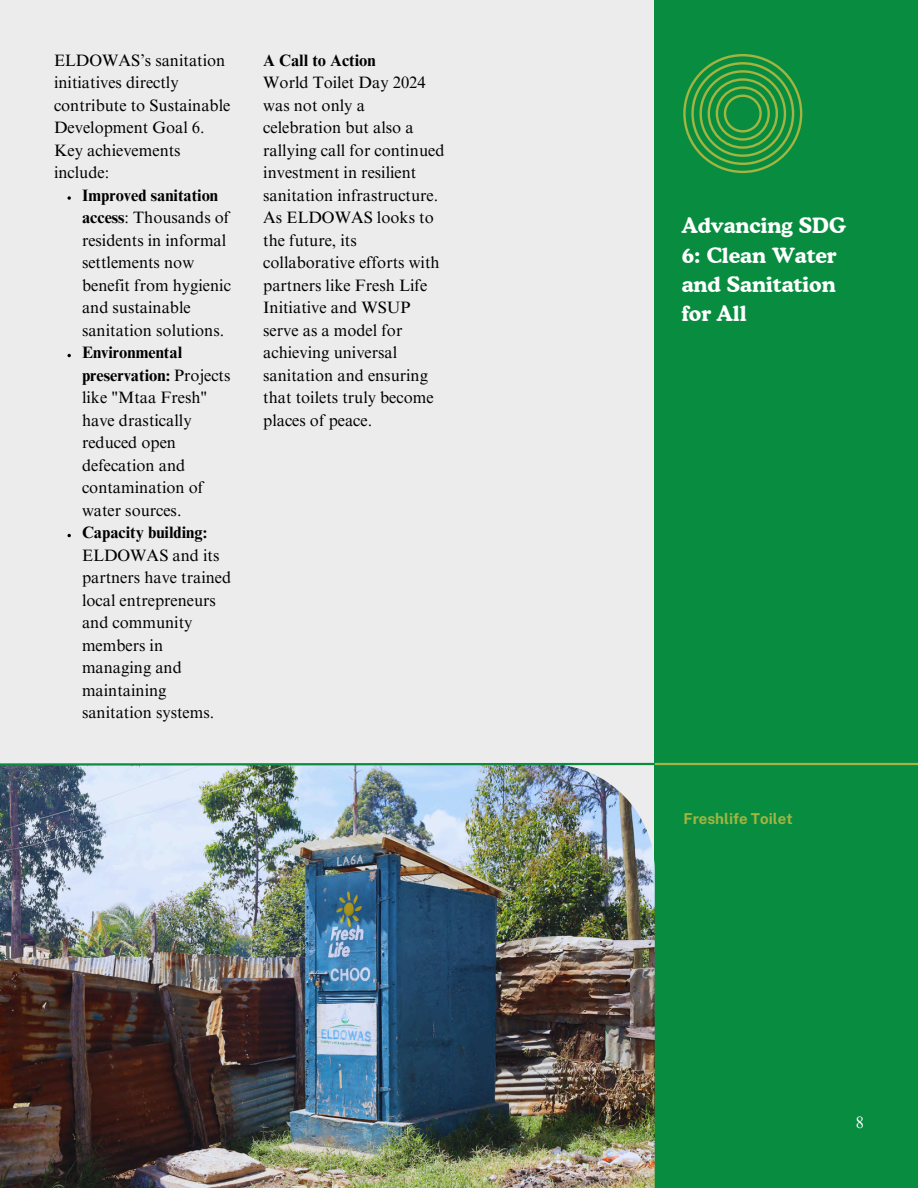
<style>
.page{position:relative;width:918px;height:1188px;background:#edeced}
.page>*{position:absolute;margin:0;border:0;box-sizing:border-box;transform-origin:0 0}
.t1{font:700 21px/29.2px "Cooper BT";color:#fff}
.t2{font:16.5px/22.5px "Times NRMT Pro";color:#000001}
.t3{font:700 16.5px "Times NRMT Pro";color:#000001}
.t4{font:16.5px "Times NRMT Pro";color:#fff}
.t5{font:700 15px "Public Sans";color:#a3b440}
.s1{font-weight:700}
</style>
<div class="page">
<div style="left:655px;top:0;width:263px;height:1188px;background:#088d40"></div>
<svg style="left:683px;top:54px;width:119px;height:119px;background:#2d9640"></svg>
<img style="left:0;top:767px;width:654px;height:421px">
<svg style="left:0;top:762px;width:657px;height:5px"></svg>
<hr style="left:655px;top:763px;width:263px;height:2px;background:#a3b440">
<svg style="left:68px;top:196px;width:3px;height:4px"></svg>
<h1 class="t2" style="left:54px;top:51px;width:178px">ELDOWAS’s sanitation initiatives directly contribute to Sustainable<br>Development Goal 6.<br>Key achievements include:</h1>
<p class="t2" style="left:82px;top:186px;width:150px"><span class="s1">Improved sanitation access</span>: Thousands of residents in informal settlements now benefit from hygienic and sustainable sanitation solutions.</p>
<h2 class="t2" style="left:82px;top:344px;width:150px"><span class="s1">Environmental preservation:</span> Projects like "Mtaa Fresh" have drastically reduced open defecation and contamination of water sources.</h2>
<p class="t2" style="left:82px;top:524px;width:151px"><span class="s1">Capacity building:<br></span>ELDOWAS and its partners have trained local entrepreneurs and community members in managing and maintaining sanitation systems.</p>
<p class="t3" style="left:263px;top:54px;width:114px">A Call to Action</p>
<p class="t2" style="left:263px;top:74px;width:183px">World Toilet Day 2024 was not only a celebration but also a rallying call for continued investment in resilient sanitation infrastructure.</p>
<p class="t2" style="left:263px;top:209px;width:178px">As ELDOWAS looks to the future, its collaborative efforts with partners like Fresh Life<br>Initiative and WSUP serve as a model for achieving universal sanitation and ensuring that toilets truly become places of peace.</p>
<p class="t1" style="left:682px;top:211px;width:166px">Advancing SDG<br>6: Clean Water and Sanitation for All</p>
<p class="t5" style="left:684px;top:810px;width:111px">Freshlife Toilet</p>
<p class="t4" style="left:856px;top:1116px;width:10px">8</p>
</div>
